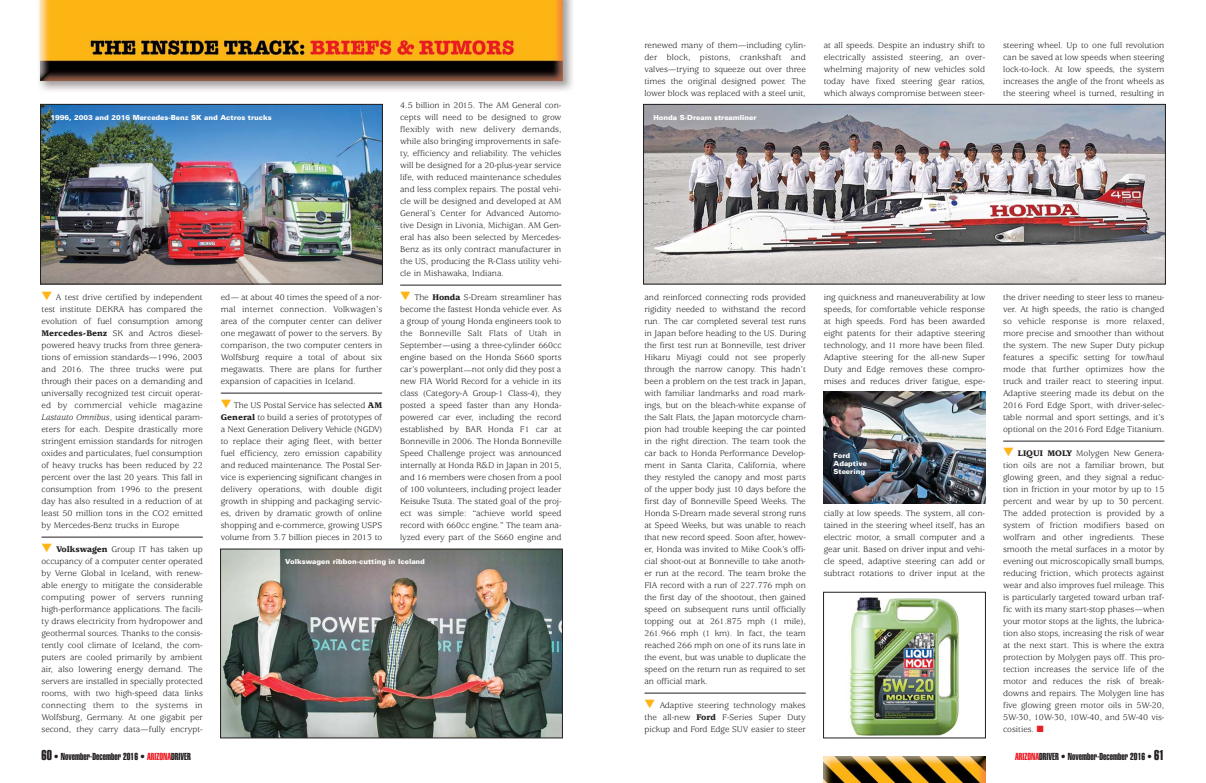
<style>
.page{position:relative;width:1206px;height:783px;background:#fff}
.page>*{position:absolute;margin:0;border:0;box-sizing:border-box;transform-origin:0 0}
.t1{font:10px "Helvetica Extra Compressed";color:#231f20}
.t2{font:9px/12px "Usherwood";color:#231f20;text-align:justify}
.t3{font:900 7px/8px "Univers";color:#fff}
.s1{color:#fdb415}
.s2{font-weight:900}
.s3{font-style:italic}
.s4{font-size:14px}
.s5{color:#ed1c24}
</style>
<div class="page">
<img style="left:39px;top:0;width:534px;height:739px">
<hr style="left:42px;top:537px;width:161px;height:1px;background:#231f20">
<hr style="left:221px;top:393px;width:161px;height:1px;background:#231f20">
<hr style="left:400px;top:285px;width:161px;height:1px;background:#231f20">
<hr style="left:644px;top:693px;width:162px;height:1px;background:#231f20">
<hr style="left:1003px;top:441px;width:161px;height:1px;background:#231f20">
<img style="left:824px;top:756px;width:162px;height:27px">
<img style="left:223px;top:551px;width:337px;height:185px">
<div style="left:221px;top:549px;width:341px;height:189px;border:1px solid #231f20"></div>
<img style="left:645px;top:106px;width:519px;height:176px">
<div style="left:643px;top:104px;width:523px;height:180px;border:1px solid #231f20"></div>
<img style="left:42px;top:106px;width:338px;height:176px">
<div style="left:40px;top:104px;width:342px;height:180px;border:1px solid #231f20"></div>
<img style="left:850px;top:597px;width:110px;height:139px">
<div style="left:823px;top:592px;width:162px;height:146px;border:1px solid #231f20"></div>
<img style="left:824px;top:391px;width:161px;height:113px">
<p class="t2" style="left:644px;top:40px;width:163px">renewed many of them—including cylin&shy;der block, pistons, crankshaft and valves—trying to squeeze out over three times the original designed power. The lower block was replaced with a steel unit,</p>
<p class="t2" style="left:400px;top:100px;width:163px">4.5 billion in 2015. The AM General con&shy;cepts will need to be designed to grow flexibly with new delivery demands, while also bringing improvements in safe&shy;ty, efficiency and reliability. The vehicles will be designed for a 20-plus-year service life, with reduced maintenance schedules and less complex repairs. The postal vehi&shy;cle will be designed and developed at AM General’s Center for Ad vanced Automo - tive Design in Livonia, Michigan. AM Gen - eral has also been selected by Mercedes-Benz as its only contract manufacturer in the US, producing the R-Class utility vehi&shy;cle in Mishawaka, Indiana.</p>
<p class="t2" style="left:400px;top:292px;width:163px"><span class="s1">▼</span> The <span class="s2">Honda</span> S-Dream streamliner has become the fastest Honda vehicle ever. As a group of young Honda engineers took to the Bonneville Salt Flats of Utah in September—using a three-cylinder 660cc engine based on the Honda S660 sports car’s powerplant—not only did they post a new FIA World Record for a vehicle in its class (Category-A Group-1 Class-4), they posted a speed faster than any Honda&shy;powered car ever, including the record established by BAR Honda F1 car at Bonneville in 2006. The Honda Bon ne ville Speed Challenge project was an nounced internally at Honda R&amp;D in Japan in 2015, and 16 members were chosen from a pool of 100 volunteers, including project leader Keisuke Tsuta. The stated goal of the proj&shy;ect was simple: “achieve world speed record with 660cc engine.” The team ana&shy;lyzed every part of the S660 engine and</p>
<p class="t3" style="left:50px;top:114px;width:223px">1996, 2003 and 2016 Mercedes-Benz SK and Actros trucks</p>
<p class="t3" style="left:654px;top:114px;width:105px">Honda S-Dream streamliner</p>
<p class="t2" style="left:41px;top:292px;width:163px"><span class="s1">▼</span> A test drive certified by independent test institute DEKRA has com pared the evolution of fuel consumption among <span class="s2">Mercedes-Benz</span> SK and Actros die sel&shy;powered heavy trucks from three genera&shy;tions of emission standards—1996, 2003 and 2016. The three trucks were put through their paces on a demanding and universally recognized test circuit operat&shy;ed by commercial vehicle magazine <span class="s3">Lastauto Omnibus</span>, using identical param&shy;eters for each. Despite drastically more stringent emission standards for nitrogen oxides and particulates, fuel consumption of heavy trucks has been reduced by 22 percent over the last 20 years. This fall in consumption from 1996 to the present day has also resulted in a reduction of at least 50 million tons in the CO2 emitted by Mercedes-Benz trucks in Europe</p>
<p class="t2" style="left:42px;top:544px;width:163px"><span class="s1">▼</span> <span class="s2">Volkswagen</span> Group IT has taken up occupancy of a computer center operated by Verne Global in Ice land, with renew&shy;able energy to mitigate the considerable computing power of servers running high-performance applications. The facili&shy;ty draws electricity from hydropower and geothermal sources. Thanks to the consis&shy;tently cool climate of Iceland, the com&shy;puters are cooled primarily by ambient air, also lowering energy demand. The servers are installed in specially protected rooms, with two high-speed data links connecting them to the systems in Wolfsburg, Germany. At one gigabit per second, they carry data—fully encrypt-</p>
<p class="t2" style="left:221px;top:292px;width:163px">ed— at about 40 times the speed of a nor&shy;mal internet connection. Volkwagen’s area of the computer center can deliver one megawatt of power to the servers. By comparison, the two computer centers in Wolfsburg require a total of about six megawatts. There are plans for further expansion of capacities in Iceland.</p>
<p class="t2" style="left:221px;top:400px;width:163px"><span class="s1">▼</span> The US Postal Service has selected <span class="s2">AM General</span> to build a series of prototypes of a Next Gen eration Delivery Vehicle (NGDV) to re place their aging fleet, with better fuel efficiency, zero emission capability and reduced maintenance. The Postal Ser - vice is experiencing significant changes in delivery operations, with double digit growth in shipping and packaging servic&shy;es, driven by dramatic growth of online shopping and e-commerce, growing USPS volume from 3.7 billion pieces in 2013 to</p>
<p class="t2" style="left:644px;top:292px;width:163px">and reinforced connecting rods provided rigidity needed to withstand the record run. The car completed several test runs in Japan before heading to the US. During the first test run at Bonneville, test driver Hikaru Miyagi could not see properly through the narrow canopy. This hadn’t been a problem on the test track in Japan, with familiar landmarks and road mark&shy;ings, but on the bleach-white expanse of the Salt Flats, the Japan motorcycle cham&shy;pion had trouble keeping the car pointed in the right direction. The team took the car back to Honda Performance Develop - ment in Santa Clarita, California, where they restyled the canopy and most parts of the upper body just 10 days before the first day of Bonneville Speed Weeks. The Honda S-Dream made several strong runs at Speed Weeks, but was unable to reach that new record speed. Soon after, howev&shy;er, Honda was invited to Mike Cook’s offi&shy;cial shoot-out at Bonneville to take anoth&shy;er run at the record. The team broke the FIA record with a run of 227.776 mph on the first day of the shootout, then gained speed on subsequent runs until officially topping out at 261.875 mph (1 mile), 261.966 mph (1 km). In fact, the team reached 266 mph on one of its runs late in the event, but was unable to duplicate the speed on the return run as required to set an official mark.</p>
<p class="t2" style="left:644px;top:700px;width:163px"><span class="s1">▼</span> Adaptive steering technology makes the all-new <span class="s2">Ford</span> F-Series Super Duty pickup and Ford Edge SUV easier to steer</p>
<p class="t3" style="left:285px;top:558px;width:141px">Volkswagen ribbon-cutting in Iceland</p>
<p class="t1" style="left:42px;top:753px;width:151px"><span class="s4">60</span> • November-December 2016 • <span class="s5">ARIZONA</span>DRIVER</p>
<p class="t2" style="left:824px;top:40px;width:163px">at all speeds. Despite an industry shift to electrically assisted steering, an over&shy;whelming majority of new vehicles sold today have fixed steering gear ratios, which always compromise between steer-</p>
<p class="t2" style="left:824px;top:292px;width:163px">ing quickness and maneuverability at low speeds, for comfortable vehicle response at high speeds. Ford has been awarded eight patents for their adaptive steering technology, and 11 more have been filed.<br>Adaptive steering for the all-new Super Duty and Edge removes these compro&shy;mises and reduces driver fatigue, espe-</p>
<p class="t3" style="left:834px;top:452px;width:35px">Ford<br>Adaptive<br>Steering</p>
<p class="t2" style="left:824px;top:508px;width:163px">cially at low speeds. The system, all con&shy;tained in the steering wheel itself, has an electric motor, a small computer and a gear unit. Based on driver input and vehi&shy;cle speed, adaptive steering can add or subtract rotations to driver input at the</p>
<p class="t2" style="left:1003px;top:40px;width:163px">steering wheel. Up to one full revolution can be saved at low speeds when steering lock-to-lock. At low speeds, the system increases the angle of the front wheels as the steering wheel is turned, resulting in</p>
<p class="t2" style="left:1003px;top:292px;width:163px">the driver needing to steer less to maneu&shy;ver. At high speeds, the ratio is changed so vehicle response is more relaxed, more precise and smoother than without the system. The new Super Duty pickup features a specific setting for tow/haul mode that further optimizes how the truck and trailer react to steering input.<br>Adaptive steering made its debut on the 2016 Ford Edge Sport, with driver-selec&shy;table normal and sport settings, and it’s optional on the 2016 Ford Edge Titanium.</p>
<p class="t2" style="left:1003px;top:448px;width:163px"><span class="s1">▼</span> <span class="s2">LIQUI MOLY</span> Molygen New Genera - tion oils are not a familiar brown, but glowing green, and they signal a reduc&shy;tion in friction in your motor by up to 15 percent and wear by up to 30 percent.<br>The added protection is provided by a system of friction modifiers based on wolfram and other ingredients. These smooth the metal surfaces in a motor by evening out microscopically small bumps, reducing friction, which protects against wear and also improves fuel mileage. This is particularly targeted toward urban traf&shy;fic with its many start-stop phases—when your motor stops at the lights, the lubrica&shy;tion also stops, increasing the risk of wear at the next start. This is where the extra protection by Molygen pays off. This pro&shy;tection increases the service life of the motor and reduces the risk of break&shy;downs and repairs. The Molygen line has five glowing green motor oils in 5W-20, 5W-30, 10W-30, 10W-40, and 5W-40 vis&shy;cosities. <span class="s5">■</span></p>
<p class="t1" style="left:1015px;top:753px;width:151px"><span class="s5">ARIZONA</span>DRIVER • November-December 2016 • <span class="s4">61</span></p>
</div>
